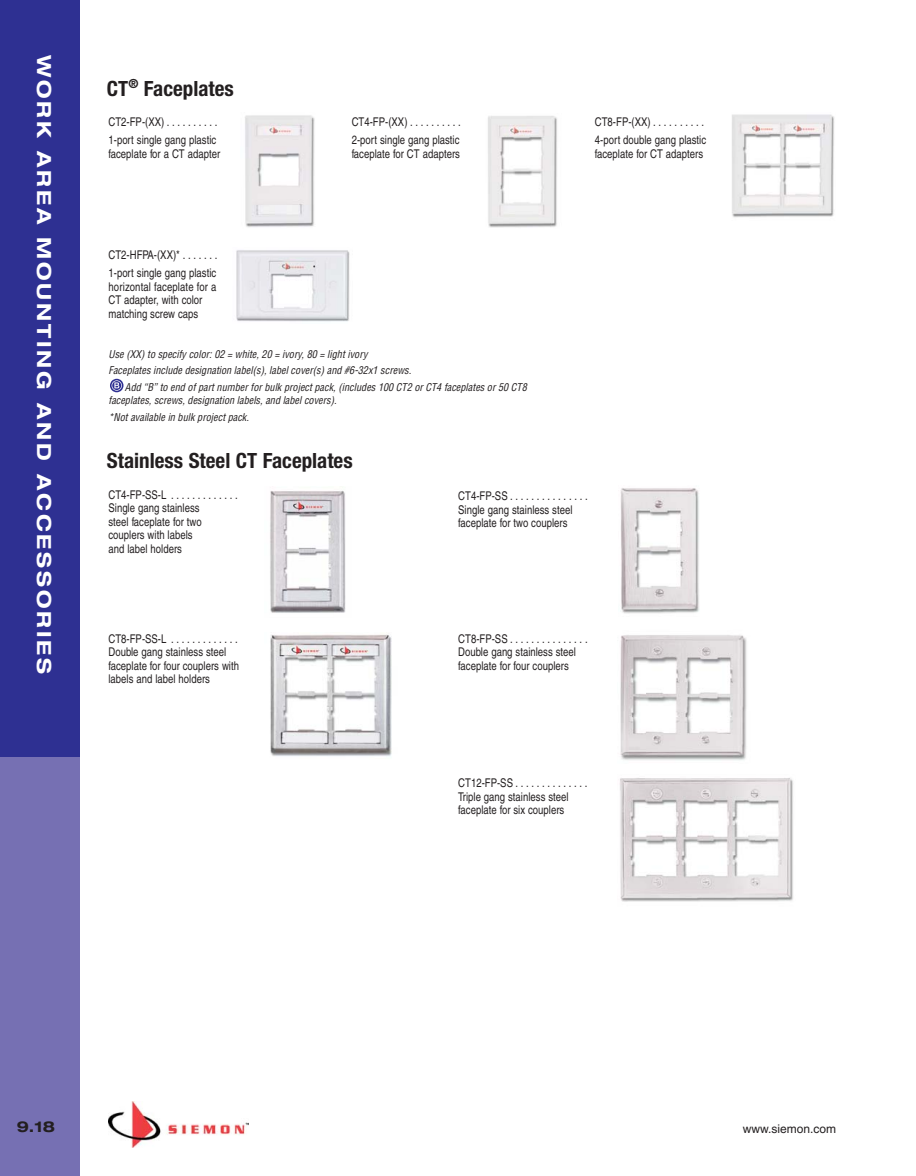
<style>
.page{position:relative;width:916px;height:1176px;background:#fff}
.page>*{position:absolute;margin:0;border:0;box-sizing:border-box;transform-origin:0 0}
.t1{font:700 condensed 21px "Helvetica Neue";color:#231f20}
.t2{font:700 expanded 19.5px "Helvetica Neue";letter-spacing:.15em;color:#fff}
.t3{font:700 expanded 15px "Helvetica Neue";color:#231f20}
.t4{font:12px/13.5px "Helvetica";color:#231f20;scale:.8 1}
.t5{font:12px "Helvetica";color:#231f20}
.t6{font:italic condensed 10.5px/16.5px "Helvetica";color:#231f20}
</style>
<div class="page">
<img style="left:108px;top:1101px;width:140px;height:47px">
<div style="left:0;top:464px;width:80px;height:712px;background:#7670b3"></div>
<div style="left:0;top:0;width:80px;height:757px;background:#2e3092"></div>
<img style="left:245px;top:115px;width:70px;height:112px">
<img style="left:488px;top:116px;width:69px;height:112px">
<img style="left:732px;top:114px;width:102px;height:104px">
<img style="left:236px;top:250px;width:114px;height:72px">
<svg style="left:110px;top:379px;width:13px;height:13px"></svg>
<img style="left:270px;top:634px;width:122px;height:122px">
<img style="left:270px;top:491px;width:76px;height:122px">
<img style="left:619px;top:778px;width:174px;height:124px">
<img style="left:620px;top:635px;width:127px;height:125px">
<img style="left:620px;top:488px;width:80px;height:126px">
<h2 class="t2" style="left:51px;top:55px;width:621px;rotate:90deg">WORK AREA MOUNTING AND ACCESSORIES</h2>
<h1 class="t1" style="left:107px;top:81px;width:128px">CT<sup>®</sup> Faceplates</h1>
<p class="t4" style="left:108px;top:114px;width:138px;line-height:18px">CT2-FP-(XX) . . . . . . . . . .<br>1-port single gang plastic</p>
<p class="t4" style="left:108px;top:148px;width:141px">faceplate for a CT adapter</p>
<p class="t4" style="left:351px;top:114px;width:138px;line-height:18px">CT4-FP-(XX) . . . . . . . . . .<br>2-port single gang plastic</p>
<p class="t4" style="left:351px;top:148px;width:137px">faceplate for CT adapters</p>
<p class="t4" style="left:594px;top:114px;width:141px;line-height:18px">CT8-FP-(XX) . . . . . . . . . .<br>4-port double gang plastic</p>
<p class="t4" style="left:594px;top:148px;width:137px">faceplate for CT adapters</p>
<p class="t4" style="left:108px;top:247px;width:138px;line-height:18px">CT2-HFPA-(XX)* . . . . . . .<br>1-port single gang plastic</p>
<p class="t4" style="left:108px;top:281px;width:136px">horizontal faceplate for a<br>CT adapter, with color matching screw caps</p>
<p class="t6" style="left:108px;top:346px;width:260px">Use (XX)to specify color:02 = white,20 = ivory,80 = lightivory</p>
<p class="t6" style="left:108px;top:363px;width:306px">Faceplates include designation label(s),labelcover(s)and #6-32x1 screws.</p>
<p class="t6" style="left:125px;top:379px;width:405px">Add “B” to end ofpartnumberforbulk projectpack,(includes 100 CT2 orCT4 faceplates or50 CT8</p>
<p class="t6" style="left:108px;top:393px;width:232px">faceplates,screws,designation labels,and labelcovers). *Notavailable in bulk projectpack.</p>
<h1 class="t1" style="left:107px;top:453px;width:247px">Stainless Steel CT Faceplates</h1>
<p class="t4" style="left:458px;top:490px;width:163px">CT4-FP-SS . . . . . . . . . . . . . . .<br>Single gang stainless steel faceplate for two couplers</p>
<p class="t4" style="left:108px;top:489px;width:163px">CT4-FP-SS-L . . . . . . . . . . . . .<br>Single gang stainless<br>steel faceplate for two couplers with labels<br>and label holders</p>
<p class="t4" style="left:108px;top:633px;width:165px">CT8-FP-SS-L . . . . . . . . . . . . .<br>Double gang stainless steel faceplate for four couplers with labels and label holders</p>
<p class="t4" style="left:458px;top:633px;width:163px">CT8-FP-SS . . . . . . . . . . . . . . .<br>Double gang stainless steel faceplate for four couplers</p>
<p class="t4" style="left:458px;top:777px;width:163px">CT12-FP-SS . . . . . . . . . . . . . .<br>Triple gang stainless steel faceplate for six couplers</p>
<p class="t3" style="left:17px;top:1121px;width:40px">9.18</p>
<p class="t5" style="left:742px;top:1124px;width:95px">www.siemon.com</p>
</div>
